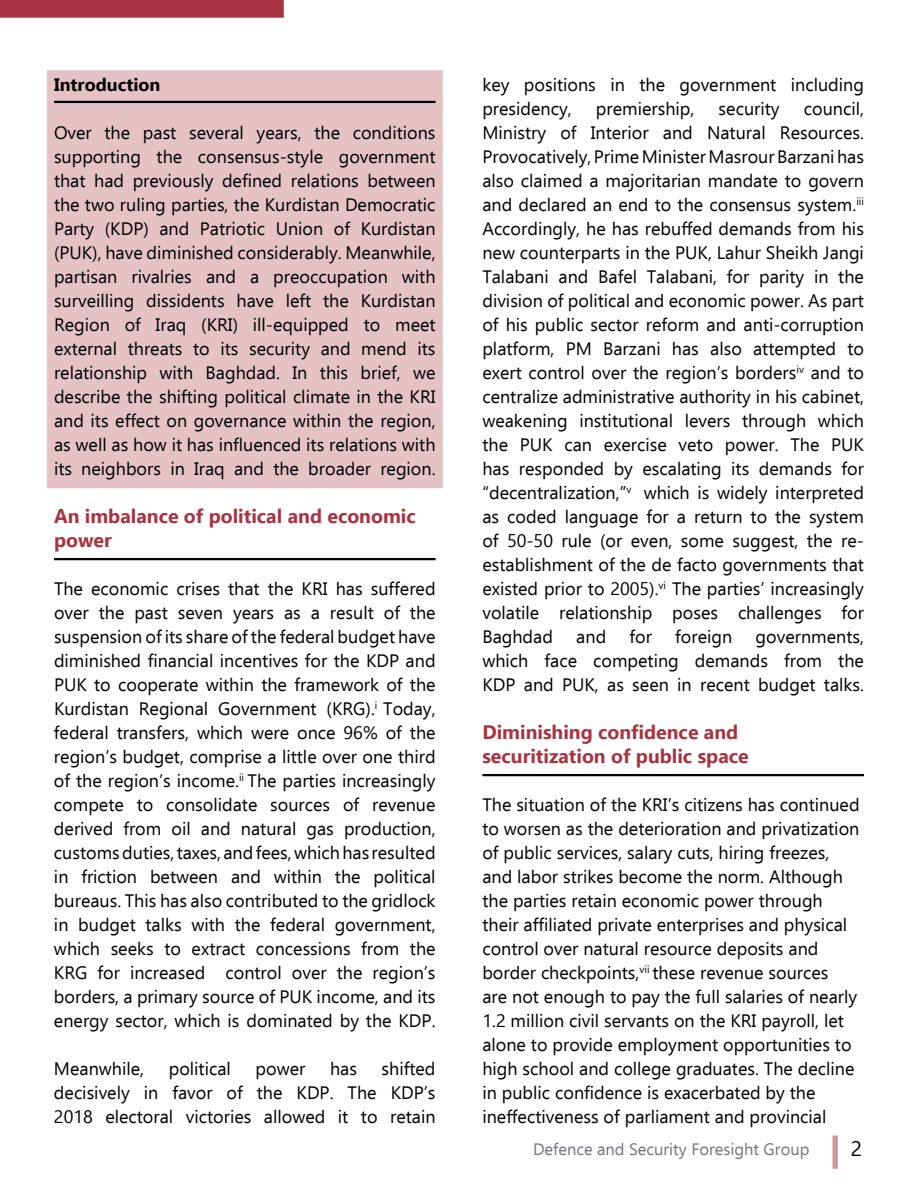
<style>
.page{position:relative;width:918px;height:1188px;background:#fff}
.page>*{position:absolute;margin:0;border:0;box-sizing:border-box;transform-origin:0 0}
.t1{font:21px "Ebrima";color:#000}
.t2{font:700 19.5px/24px "Ebrima";color:#a93441}
.t3{font:18px/24px "Ebrima";color:#000;text-align:justify}
.t4{font:700 18px "Ebrima";color:#000}
.t5{font:16.5px "Ebrima";color:#76747b}
</style>
<div class="page">
<svg style="left:832px;top:1136px;width:6px;height:33px"></svg>
<div style="left:47px;top:70px;width:396px;height:418px;background:#e5c2c6"></div>
<div style="left:1px;top:1px;width:282px;height:16px;background:#a93441"></div>
<div style="left:0;top:0;width:284px;height:18px;border:2px solid #a93441"></div>
<hr style="left:54px;top:558px;width:382px;height:2px;background:#000">
<hr style="left:54px;top:101px;width:382px;height:2px;background:#000">
<hr style="left:482px;top:774px;width:382px;height:2px;background:#000">
<p class="t4" style="left:54px;top:70px;width:108px">Introduction</p>
<p class="t3" style="left:54px;top:120px;width:383px">Over the past several years, the conditions supporting the consensus-style government that had previously defined relations between the two ruling parties, the Kurdistan Democratic Party (KDP) and Patriotic Union of Kurdistan (PUK), have diminished considerably. Meanwhile, partisan rivalries and a preoccupation with surveilling dissidents have left the Kurdistan Region of Iraq (KRI) ill-equipped to meet external threats to its security and mend its relationship with Baghdad. In this brief, we describe the shifting political climate in the KRI and its effect on governance within the region, as well as how it has influenced its relations with its neighbors in Iraq and the broader region.</p>
<p class="t2" style="left:54px;top:503px;width:363px">An imbalance of political and economic power</p>
<p class="t3" style="left:54px;top:576px;width:383px">The economic crises that the KRI has suffered over the past seven years as a result of the suspension of its share of the federal budget have diminished financial incentives for the KDP and PUK to cooperate within the framework of the Kurdistan Regional Government (KRG).<sup>i</sup> Today, federal transfers, which were once 96% of the region’s budget, comprise a little over one third of the region’s income.<sup>ii</sup> The parties increasingly compete to consolidate sources of revenue derived from oil and natural gas production, customs duties, taxes, and fees, which has resulted in friction between and within the political bureaus. This has also contributed to the gridlock in budget talks with the federal government, which seeks to extract concessions from the KRG for increased control over the region’s borders, a primary source of PUK income, and its energy sector, which is dominated by the KDP.</p>
<p class="t3" style="left:54px;top:1056px;width:92px">Meanwhile,</p>
<p class="t3" style="left:169px;top:1056px;width:64px">political</p>
<p class="t3" style="left:256px;top:1056px;width:51px">power</p>
<p class="t3" style="left:330px;top:1056px;width:28px">has</p>
<p class="t3" style="left:54px;top:1056px;width:383px;text-indent:328px">shifted decisively in favor of the KDP. The KDP’s 2018 electoral victories allowed it to retain</p>
<p class="t3" style="left:482px;top:72px;width:383px">key positions in the government including presidency,</p>
<p class="t3" style="left:482px;top:96px;width:383px;text-indent:321px">council, Ministry of Interior and Natural Resources.<br>Provocatively, Prime Minister Masrour Barzani has also claimed a majoritarian mandate to govern and declared an end to the consensus system.<sup>iii </sup>Accordingly, he has rebuffed demands from his new counterparts in the PUK, Lahur Sheikh Jangi Talabani and Bafel Talabani, for parity in the division of political and economic power. As part of his public sector reform and anti-corruption platform, PM Barzani has also attempted to exert control over the region’s borders<sup>iv</sup> and to centralize administrative authority in his cabinet, weakening institutional levers through which the PUK can exercise veto power. The PUK has responded by escalating its demands for “decentralization,”<sup>v</sup> which is widely interpreted as coded language for a return to the system of 50-50 rule (or even, some suggest, the re&shy;establishment of the de facto governments that existed prior to 2005).<sup>vi</sup> The parties’ increasingly volatile relationship poses challenges for Baghdad</p>
<p class="t3" style="left:596px;top:96px;width:100px">premiership,</p>
<p class="t3" style="left:719px;top:96px;width:62px">security</p>
<p class="t3" style="left:576px;top:624px;width:31px">and</p>
<p class="t3" style="left:630px;top:624px;width:24px">for</p>
<p class="t3" style="left:675px;top:624px;width:59px">foreign</p>
<p class="t3" style="left:482px;top:624px;width:383px;text-indent:273px">governments, which face competing demands from the KDP and PUK, as seen in recent budget talks.</p>
<p class="t2" style="left:482px;top:719px;width:268px">Diminishing confidence and securitization of public space</p>
<p class="t3" style="left:482px;top:792px;width:379px;text-align:left">The situation of the KRI’s citizens has continued to worsen as the deterioration and privatization of public services, salary cuts, hiring freezes, and labor strikes become the norm. Although the parties retain economic power through their affiliated private enterprises and physical control over natural resource deposits and border checkpoints,<sup>vii</sup> these revenue sources<br>are not enough to pay the full salaries of nearly 1.2 million civil servants on the KRI payroll, let alone to provide employment opportunities to high school and college graduates. The decline in public confidence is exacerbated by the ineffectiveness of parliament and provincial</p>
<p class="t5" style="left:533px;top:1136px;width:278px">Defence and Security Foresight Group</p>
<p class="t1" style="left:851px;top:1133px;width:13px">2</p>
</div>
